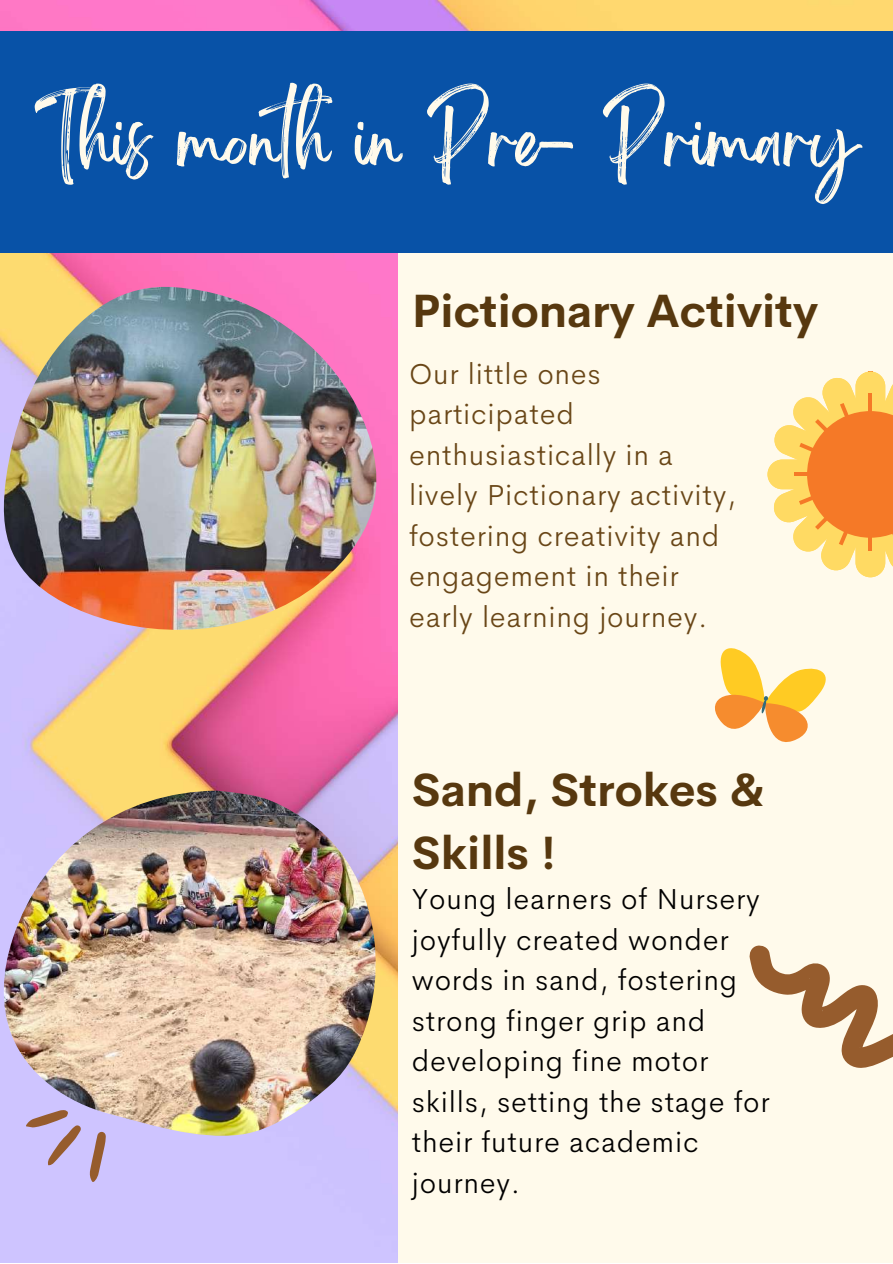
<style>
.page{position:relative;width:893px;height:1264px;background:#fff}
.page>*{position:absolute;margin:0;border:0;box-sizing:border-box;transform-origin:0 0}
.t1{font:63px "Brightwall";color:#fffaeb}
.t2{font:700 45.75px/63px "Cerebri Sans";color:#57380f}
.t3{font:300 29.25px/40.5px "Cerebri Sans";letter-spacing:.025em;color:#000}
.t4{font:300 29.25px/40.5px "Cerebri Sans";letter-spacing:.025em;color:#694617}
</style>
<div class="page">
<img style="left:0;top:0;width:892px;height:1262px">
<div style="left:398px;top:201px;width:494px;height:1061px;background:#fffaeb"></div>
<div style="left:0;top:31px;width:892px;height:222px;background:#0852a7"></div>
<img style="left:2px;top:287px;width:379px;height:342px">
<img style="left:0;top:790px;width:381px;height:349px">
<svg style="left:749px;top:945px;width:143px;height:123px"></svg>
<div style="left:855px;top:371px;width:30px;height:206px;background:#ffda63;border-radius:15px"></div>
<svg style="left:767px;top:376px;width:125px;height:197px"></svg>
<svg style="left:715px;top:648px;width:111px;height:94px"></svg>
<svg style="left:26px;top:1109px;width:80px;height:72px;background:#c2aed4"></svg>
<h1 class="t1" style="left:35px;top:118px;width:825px">This month in Pre- Primary</h1>
<h2 class="t2" style="left:412px;top:279px;width:407px">Pictionary Activity</h2>
<p class="t4" style="left:409px;top:353px;width:328px">Our little ones participated enthusiastically in a lively Pictionary activity, fostering creativity and engagement in their early learning journey.</p>
<h2 class="t2" style="left:412px;top:759px;width:355px">Sand, Strokes &amp;<br>Skills !</h2>
<p class="t3" style="left:412px;top:878px;width:359px">Young learners of Nursery joyfully created wonder words in sand, fostering strong finger grip and developing fine motor skills, setting the stage for their future academic journey.</p>
</div>
